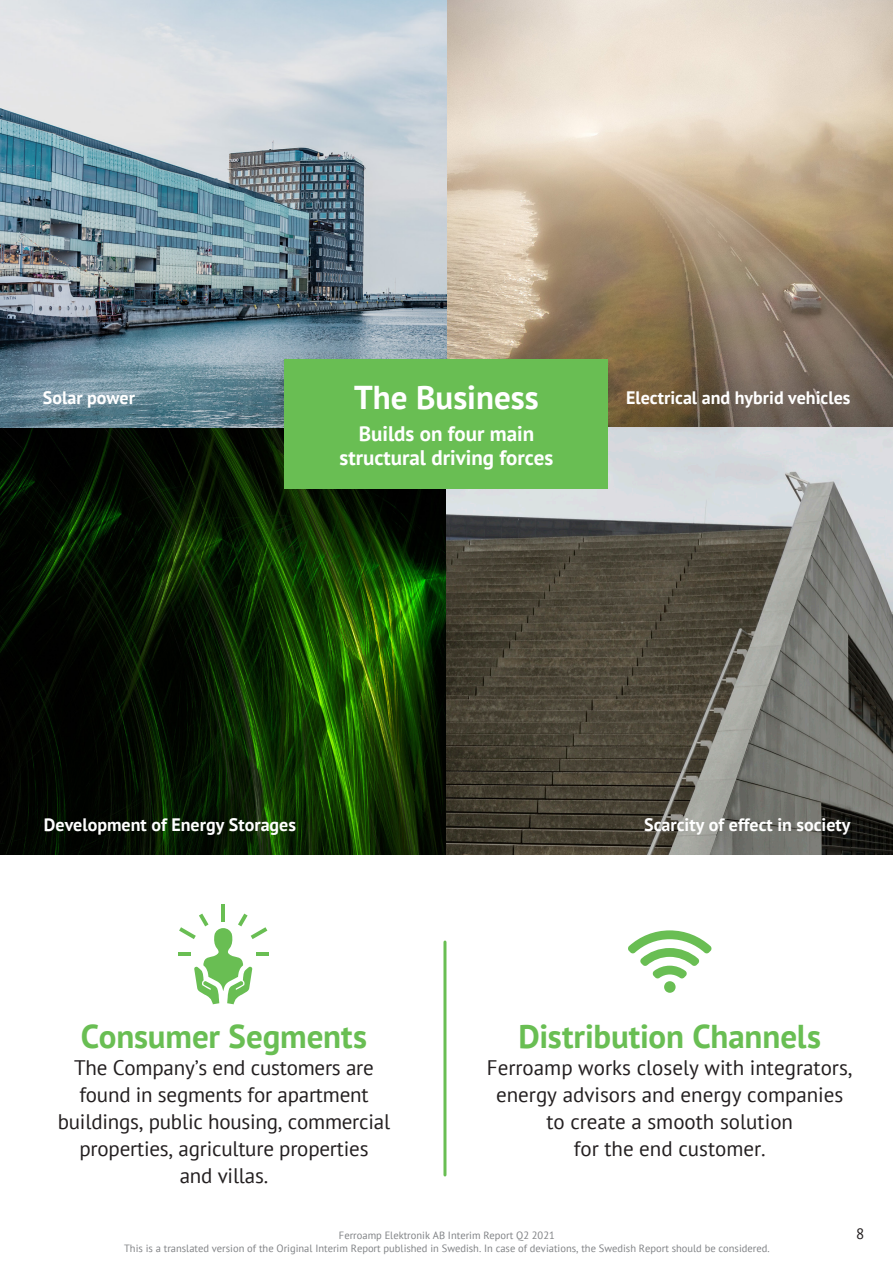
<style>
.page{position:relative;width:893px;height:1263px;background:#fff}
.page>*{position:absolute;margin:0;border:0;box-sizing:border-box;transform-origin:0 0}
.t1{font:700 33px "PT Sans";letter-spacing:-.005em;color:#69be53}
.t2{font:700 33px "PT Sans";color:#fff}
.t3{font:21px/27px "PT Sans";letter-spacing:-.01em;color:#231f20;text-align:center}
.t4{font:700 21px/24px "PT Sans";color:#fff;text-align:center}
.t5{font:700 18px "PT Sans";color:#fff}
.t6{font:15px "PT Sans";color:#231f20}
.t7{font:10.5px "PT Sans";color:#808285}
</style>
<div class="page">
<img style="left:0;top:0;width:893px;height:855px">
<div style="left:285px;top:359px;width:323px;height:130px;background:#69be53"></div>
<hr style="left:443px;top:942px;width:3px;height:233px;background:#69be53">
<hr style="left:221px;top:904px;width:4px;height:17px;background:#69be53">
<hr style="left:178px;top:952px;width:12px;height:4px;background:#69be53">
<hr style="left:256px;top:952px;width:13px;height:4px;background:#69be53">
<svg style="left:179px;top:913px;width:88px;height:91px"></svg>
<svg style="left:628px;top:930px;width:84px;height:49px"></svg>
<div style="left:664px;top:981px;width:12px;height:12px;background:#69be53;border-radius:50%"></div>
<p class="t5" style="left:43px;top:386px;width:94px">Solar power</p>
<p class="t2" style="left:354px;top:376px;width:186px">The Business</p>
<p class="t4" style="left:340px;top:421px;width:215px">Builds on four main structural driving forces</p>
<p class="t5" style="left:626px;top:386px;width:226px">Electrical and hybrid vehicles</p>
<p class="t5" style="left:44px;top:813px;width:254px">Development of Energy Storages</p>
<p class="t5" style="left:644px;top:813px;width:208px">Scarcity of effect in society</p>
<p class="t1" style="left:81px;top:1014px;width:288px">Consumer Segments</p>
<p class="t3" style="left:58px;top:1053px;width:334px">The Company’s end customers are found in segments for apartment buildings, public housing, commercial properties, agriculture properties<br>and villas.</p>
<p class="t1" style="left:518px;top:1014px;width:304px">Distribution Channels</p>
<p class="t3" style="left:487px;top:1053px;width:367px">Ferroamp works closely with integrators,</p>
<p class="t3" style="left:496px;top:1080px;width:349px">energy advisors and energy companies to create a smooth solution</p>
<p class="t3" style="left:574px;top:1134px;width:194px">for the end customer.</p>
<p class="t7" style="left:339px;top:1229px;width:217px">Ferroamp Elektronik AB Interim Report Q2 2021</p>
<p class="t7" style="left:124px;top:1241px;width:647px">This is a translated version of the Original Interim Report published in Swedish. In case of deviations, the Swedish Report should be considered.</p>
<p class="t6" style="left:856px;top:1224px;width:10px">8</p>
</div>
